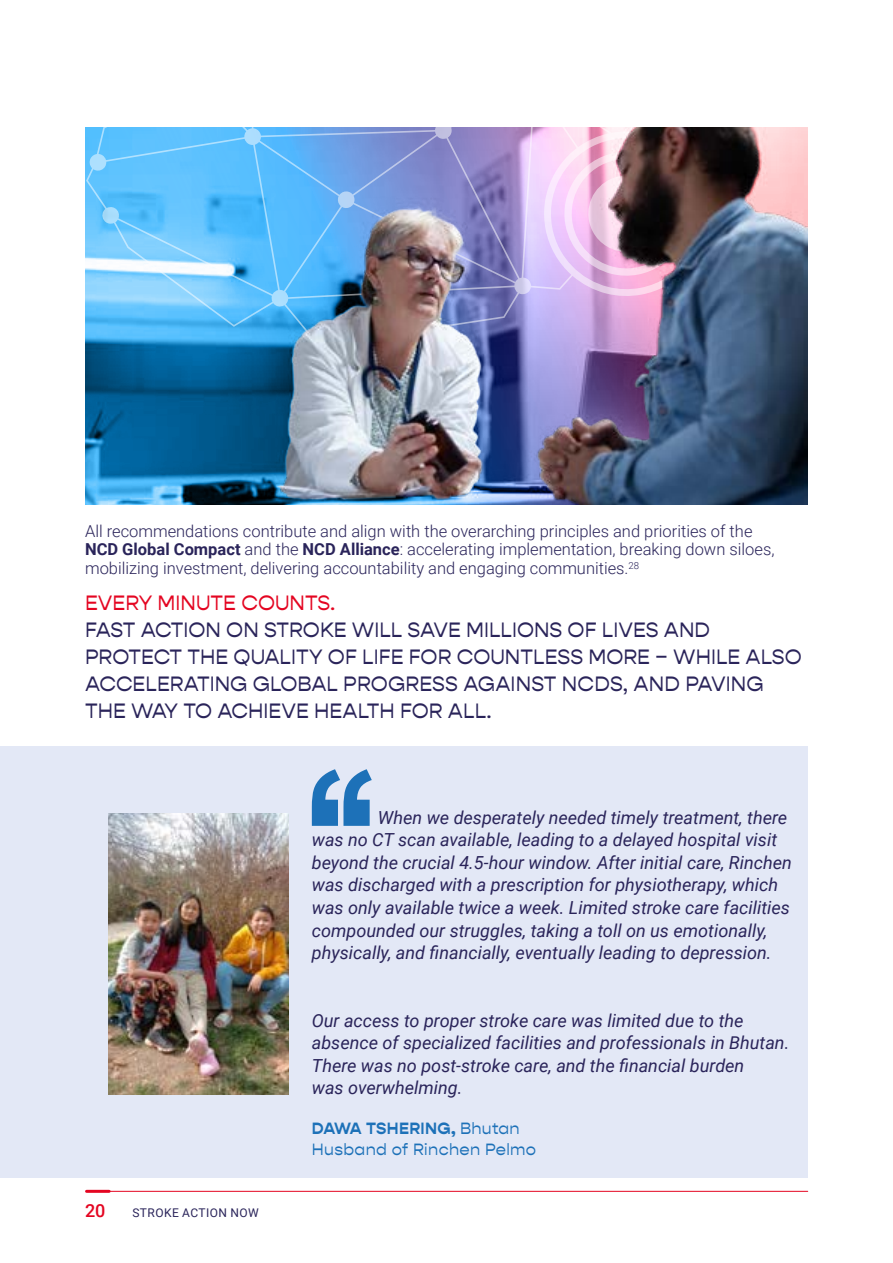
<style>
.page{position:relative;width:893px;height:1263px;background:#fff}
.page>*{position:absolute;margin:0;border:0;box-sizing:border-box;transform-origin:0 0}
.t1{font:21px/27px "Gopher";color:#2a245a}
.t2{font:21px "Gopher";color:#e40521}
.t3{font:italic 18px/22.5px "Roboto";color:#2a245a}
.t4{font:500 18px "Roboto";color:#e40521}
.t5{font:300 16.5px/18.8px "Roboto";color:#2a245a}
.t6{font:16.5px/21px "Gopher";letter-spacing:.02em;color:#1d71b8}
.t7{font:12px "Roboto";letter-spacing:.035em;color:#2a245a}
.s1{font-weight:700}
</style>
<div class="page">
<hr style="left:87px;top:1190px;width:22px;height:3px;background:#e40521">
<hr style="left:108px;top:1191px;width:700px;height:1px;background:#e40521">
<div style="left:0;top:746px;width:808px;height:432px;background:#e3e8f6"></div>
<img style="left:85px;top:128px;width:723px;height:377px">
<img style="left:86px;top:128px;width:658px;height:218px">
<svg style="left:312px;top:769px;width:60px;height:57px"></svg>
<img style="left:108px;top:814px;width:181px;height:280px">
<p class="t5" style="left:85px;top:521px;width:691px">All recommendations contribute and align with the overarching principles and priorities of the<br><span class="s1">NCD Global Compact</span> and the <span class="s1">NCD Alliance</span>: accelerating implementation, breaking down siloes, mobilizing investment, delivering accountability and engaging communities.<sup>28</sup></p>
<p class="t2" style="left:85px;top:591px;width:252px">EVERY MINUTE COUNTS.</p>
<p class="t1" style="left:85px;top:616px;width:718px">FAST ACTION ON STROKE WILL SAVE MILLIONS OF LIVES AND PROTECT THE QUALITY OF LIFE FOR COUNTLESS MORE – WHILE ALSO ACCELERATING GLOBAL PROGRESS AGAINST NCDS, AND PAVING THE WAY TO ACHIEVE HEALTH FOR ALL.</p>
<p class="t3" style="left:312px;top:806px;width:481px;text-indent:66px">When we desperately needed timely treatment, there was no CT scan available, leading to a delayed hospital visit beyond the crucial 4.5-hour window. After initial care, Rinchen was discharged with a prescription for physiotherapy, which was only available twice a week. Limited stroke care facilities compounded our struggles, taking a toll on us emotionally, physically, and financially, eventually leading to depression.</p>
<p class="t3" style="left:312px;top:1008px;width:479px">Our access to proper stroke care was limited due to the absence of specialized facilities and professionals in Bhutan.<br>There was no post-stroke care, and the financial burden<br>was overwhelming.</p>
<p class="t4" style="left:85px;top:1198px;width:22px">20</p>
<p class="t7" style="left:132px;top:1204px;width:128px">STROKE ACTION NOW</p>
<p class="t6" style="left:312px;top:1118px;width:226px"><span class="s1">DAWA TSHERING,</span> Bhutan<br>Husband of Rinchen Pelmo</p>
</div>
